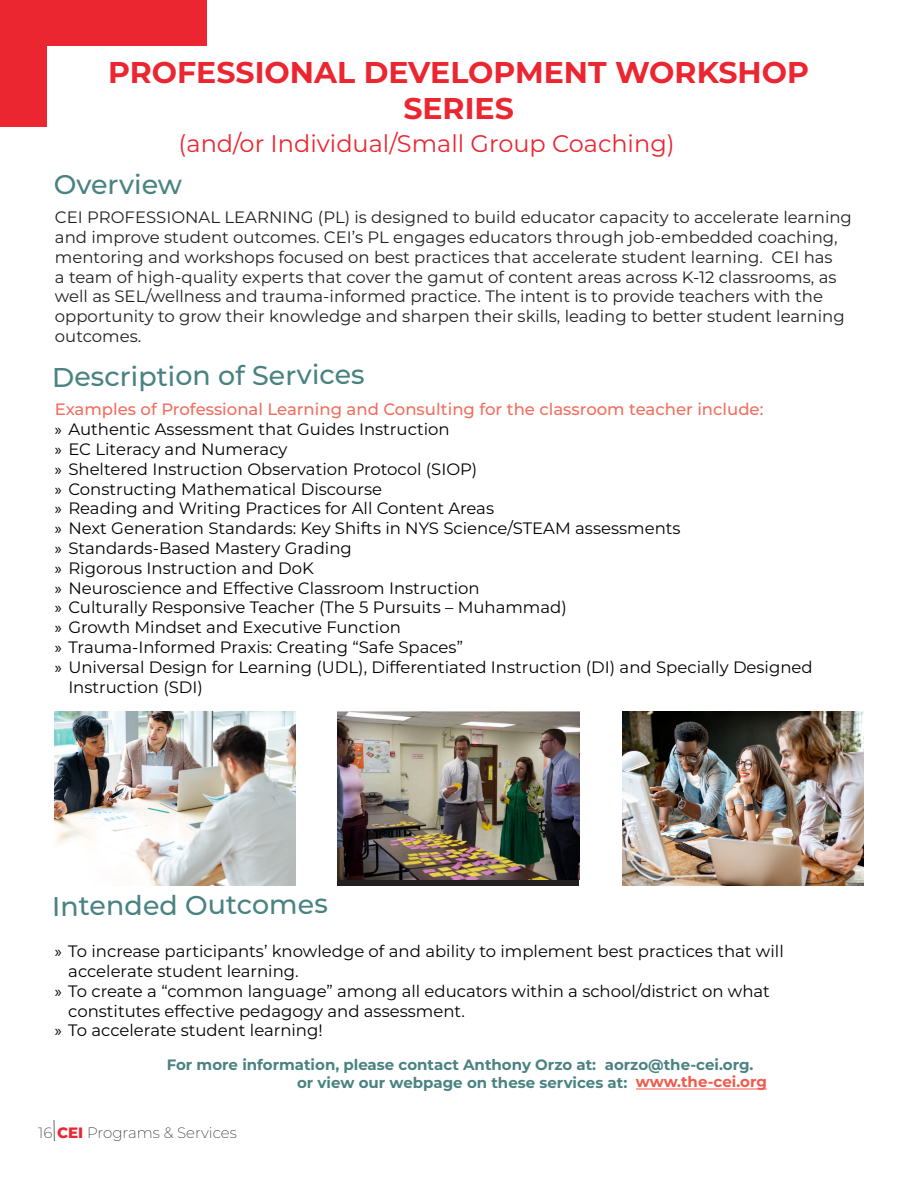
<style>
.page{position:relative;width:918px;height:1188px;background:#fff}
.page>*{position:absolute;margin:0;border:0;box-sizing:border-box;transform-origin:0 0}
.Sub_chapter2{font:700 30px/36px "Montserrat";color:#ec2631;text-align:center}
.sub_Title{font:500 27px "Montserrat";color:#4a8282}
.parenthesis{font:24px "Montserrat";color:#ec2631}
.t1{font:16.5px/19.8px "Montserrat";color:#000}
.Body_copy{font:16.5px/19.8px "Montserrat";color:#231f20}
.Body_copy-2{font:500 16.5px "Montserrat";color:#f26e5e}
.fine_text{font:700 15px "Montserrat";color:#4a8282}
.t2{font:200 15px "Montserrat";color:#231f20}
.Hyperlink{font:700 15px "Montserrat";letter-spacing:-.005em;color:#f05a4b}
.s1{font-family:"Myriad Pro"}
.s2{font-weight:300;color:#67676a}
.s3{font-weight:800;color:#ec2631}
</style>
<div class="page">
<div style="left:0;top:0;width:207px;height:46px;background:#ec2631"></div>
<div style="left:0;top:0;width:46px;height:127px;background:#ec2631"></div>
<svg style="left:54px;top:1120px;width:1px;height:21px"></svg>
<img style="left:54px;top:711px;width:242px;height:175px">
<img style="left:622px;top:711px;width:242px;height:175px">
<svg style="left:338px;top:879px;width:241px;height:7px;background:#2b2525"></svg>
<img style="left:338px;top:711px;width:241px;height:168px">
<hr style="left:636px;top:1089px;width:131px;height:1px;background:#f05a4b">
<p class="Sub_chapter2" style="left:108px;top:53px;width:703px">PROFESSIONAL DEVELOPMENT WORKSHOP<br>SERIES</p>
<p class="parenthesis" style="left:179px;top:127px;width:498px">(and/or Individual/Small Group Coaching)</p>
<p class="sub_Title" style="left:54px;top:166px;width:130px">Overview</p>
<p class="Body_copy" style="left:55px;top:207px;width:799px">CEI PROFESSIONAL LEARNING (PL) is designed to build educator capacity to accelerate learning and improve student outcomes. CEI’s PL engages educators through job-embedded coaching, mentoring and workshops focused on best practices that accelerate student learning. CEI has<br>a team of high-quality experts that cover the gamut of content areas across K-12 classrooms, as well as SEL/wellness and trauma-informed practice. The intent is to provide teachers with the opportunity to grow their knowledge and sharpen their skills, leading to better student learning outcomes.</p>
<p class="sub_Title" style="left:52px;top:359px;width:314px;rotate:-1deg">Description of Services</p>
<p class="Body_copy-2" style="left:55px;top:398px;width:710px">Examples of Professional Learning and Consulting for the classroom teacher include:</p>
<p class="t1" style="left:55px;top:419px;width:396px"><span class="s1">»</span> Authentic Assessment that Guides Instruction</p>
<p class="t1" style="left:55px;top:439px;width:234px"><span class="s1">»</span> EC Literacy and Numeracy</p>
<p class="t1" style="left:55px;top:458px;width:424px"><span class="s1">»</span> Sheltered Instruction Observation Protocol (SIOP)</p>
<p class="t1" style="left:55px;top:478px;width:329px"><span class="s1">»</span> Constructing Mathematical Discourse</p>
<p class="t1" style="left:55px;top:498px;width:441px"><span class="s1">»</span> Reading and Writing Practices for All Content Areas</p>
<p class="t1" style="left:55px;top:518px;width:627px"><span class="s1">»</span> Next Generation Standards: Key Shifts in NYS Science/STEAM assessments</p>
<p class="t1" style="left:55px;top:538px;width:299px"><span class="s1">»</span> Standards-Based Mastery Grading</p>
<p class="t1" style="left:55px;top:557px;width:260px"><span class="s1">»</span> Rigorous Instruction and DoK</p>
<p class="t1" style="left:55px;top:577px;width:426px"><span class="s1">»</span> Neuroscience and Effective Classroom Instruction</p>
<p class="t1" style="left:55px;top:597px;width:514px"><span class="s1">»</span> Culturally Responsive Teacher (The 5 Pursuits – Muhammad)</p>
<p class="t1" style="left:55px;top:617px;width:348px"><span class="s1">»</span> Growth Mindset and Executive Function</p>
<p class="t1" style="left:55px;top:637px;width:410px"><span class="s1">»</span> Trauma-Informed Praxis: Creating “Safe Spaces”</p>
<p class="t1" style="left:68px;top:656px;width:746px;text-indent:-14px"><span class="s1">»</span> Universal Design for Learning (UDL), Differentiated Instruction (DI) and Specially Designed<br>Instruction (SDI)</p>
<p class="sub_Title" style="left:52px;top:888px;width:277px;rotate:-1deg">Intended Outcomes</p>
<p class="t1" style="left:68px;top:941px;width:717px;text-indent:-14px"><span class="s1">»</span> To increase participants’ knowledge of and ability to implement best practices that will accelerate student learning.</p>
<p class="t1" style="left:68px;top:981px;width:703px;text-indent:-14px"><span class="s1">»</span> To create a “common language” among all educators within a school/district on what constitutes effective pedagogy and assessment.</p>
<p class="t1" style="left:55px;top:1020px;width:270px"><span class="s1">»</span> To accelerate student learning!</p>
<p class="fine_text" style="left:167px;top:1054px;width:588px">For more information, please contact Anthony Orzo at: aorzo@the-cei.org.</p>
<p class="fine_text" style="left:297px;top:1072px;width:332px">or view our webpage on these services at:</p>
<p class="Hyperlink" style="left:636px;top:1071px;width:132px">www.the-cei.org</p>
<p class="t2" style="left:38px;top:1123px;width:200px"><span class="s2">16</span> <span class="s3">CEI</span> Programs &amp; Services</p>
</div>
